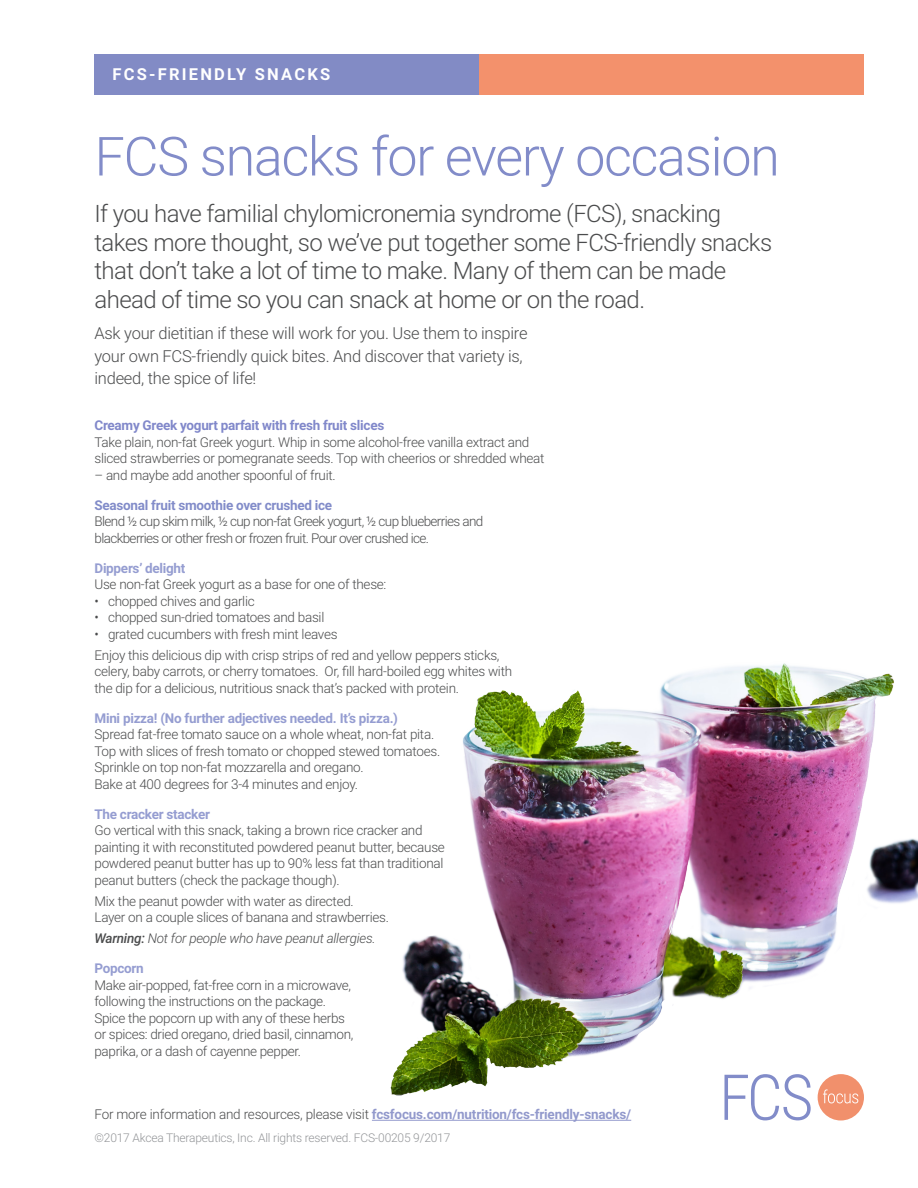
<style>
.page{position:relative;width:918px;height:1188px;background:#fff}
.page>*{position:absolute;margin:0;border:0;box-sizing:border-box;transform-origin:0 0}
.t1{font:300 54px "Roboto";letter-spacing:-.025em;color:#828cc9}
.t2{font:300 24px/28.5px "Roboto";letter-spacing:-.025em;color:#4b4c4d}
.t3{font:300 16.5px/22.5px "Roboto";letter-spacing:-.015em;color:#4b4c4d}
.Head__Recipe_Ingredi{font:700 16.5px "Roboto";letter-spacing:.135em;color:#fff}
.t4{font:300 13.5px/16.5px "Roboto";letter-spacing:-.02em;color:#4b4c4d}
.t5{font:300 13.5px/16.5px "Roboto";letter-spacing:-.045em;color:#4b4c4d}
.t6{font:700 13.5px "Roboto";letter-spacing:-.02em;color:#959dd1}
.t7{font:700 13.5px "Roboto";letter-spacing:-.015em;color:#9299cc}
.t8{font:700 13.5px "Roboto";letter-spacing:-.02em;color:#8188ca}
.t9{font:italic 300 13.5px "Roboto";letter-spacing:-.02em;color:#4b4c4d}
.t10{font:700 13.5px "Roboto";letter-spacing:-.02em;color:#828cc9}
.t11{font:300 12px "Roboto";letter-spacing:-.015em;color:#939598}
.s1{font-weight:500}
.s2{font-weight:300;color:#4b4c4d}
</style>
<div class="page">
<hr style="left:372px;top:1120px;width:259px;height:1px;background:#9299cc">
<div style="left:94px;top:54px;width:387px;height:40px;background:#828bc5"></div>
<div style="left:479px;top:54px;width:385px;height:40px;background:#f3916c"></div>
<svg style="left:725px;top:1110px;width:86px;height:10px"></svg>
<div style="left:818px;top:1074px;width:46px;height:46px;background:#f1906c;border-radius:50%"></div>
<img style="left:390px;top:663px;width:528px;height:447px">
<p class="Head__Recipe_Ingredi" style="left:112px;top:62px;width:219px">FCS-FRIENDLY SNACKS</p>
<p class="t1" style="left:94px;top:118px;width:687px">FCS snacks for every occasion</p>
<p class="t2" style="left:94px;top:198px;width:679px">If you have familial chylomicronemia syndrome (FCS), snacking takes more thought, so we’ve put together some FCS-friendly snacks that don’t take a lot of time to make. Many of them can be made ahead of time so you can snack at home or on the road.</p>
<p class="t3" style="left:94px;top:321px;width:435px">Ask your dietitian if these will work for you. Use them to inspire your own FCS-friendly quick bites. And discover that variety is, indeed, the spice of life!</p>
<p class="t8" style="left:94px;top:416px;width:291px">Creamy Greek yogurt parfait with fresh fruit slices</p>
<p class="t4" style="left:94px;top:433px;width:452px">Take plain, non-fat Greek yogurt. Whip in some alcohol-free vanilla extract and sliced strawberries or pomegranate seeds. Top with cheerios or shredded wheat</p>
<p class="t4" style="left:94px;top:466px;width:243px">– and maybe add another spoonful of fruit.</p>
<p class="t10" style="left:94px;top:495px;width:239px">Seasonal fruit smoothie over crushed ice</p>
<p class="t5" style="left:94px;top:513px;width:390px">Blend ½ cup skim milk, ½ cup non-fat Greek yogurt, ½ cup blueberries and blackberries or other fresh or frozen fruit. Pour over crushed ice.</p>
<p class="t6" style="left:94px;top:558px;width:93px">Dippers’ delight</p>
<p class="t4" style="left:94px;top:576px;width:293px">Use non-fat Greek yogurt as a base for one of these:</p>
<p class="t4" style="left:94px;top:592px;width:162px">• chopped chives and garlic</p>
<p class="t4" style="left:94px;top:609px;width:231px">• chopped sun-dried tomatoes and basil</p>
<p class="t4" style="left:94px;top:625px;width:245px">• grated cucumbers with fresh mint leaves</p>
<p class="t4" style="left:94px;top:646px;width:419px">Enjoy this delicious dip with crisp strips of red and yellow peppers sticks, celery, baby carrots, or cherry tomatoes. Or, fill hard-boiled egg whites with the dip for a delicious, nutritious snack that’s packed with protein.</p>
<p class="t6" style="left:94px;top:708px;width:305px">Mini pizza! (No further adjectives needed. It’s pizza.)</p>
<p class="t4" style="left:94px;top:726px;width:347px">Spread fat-free tomato sauce on a whole wheat, non-fat pita.<br>Top with slices of fresh tomato or chopped stewed tomatoes.<br>Sprinkle on top non-fat mozzarella and oregano.<br>Bake at 400 degrees for 3-4 minutes and enjoy.</p>
<p class="t6" style="left:94px;top:804px;width:117px">The cracker stacker</p>
<p class="t4" style="left:94px;top:822px;width:352px">Go vertical with this snack, taking a brown rice cracker and painting it with reconstituted powdered peanut butter, because powdered peanut butter has up to 90% less fat than traditional peanut butters (check the package though).</p>
<p class="t4" style="left:94px;top:892px;width:296px">Mix the peanut powder with water as directed.<br>Layer on a couple slices of banana and strawberries.</p>
<p class="t9" style="left:94px;top:929px;width:283px"><span class="s1">Warning:</span> Not for people who have peanut allergies.</p>
<p class="t6" style="left:94px;top:959px;width:51px">Popcorn</p>
<p class="t4" style="left:94px;top:976px;width:260px">Make air-popped, fat-free corn in a microwave, following the instructions on the package.<br>Spice the popcorn up with any of these herbs or spices: dried oregano, dried basil, cinnamon, paprika, or a dash of cayenne pepper.</p>
<p class="t7" style="left:94px;top:1105px;width:538px"><span class="s2">For more information and resources, please visit</span> fcsfocus.com/nutrition/fcs-friendly-snacks/</p>
<p class="t11" style="left:94px;top:1129px;width:357px">©2017 Akcea Therapeutics, Inc. All rights reserved. FCS-00205 9/2017</p>
</div>
